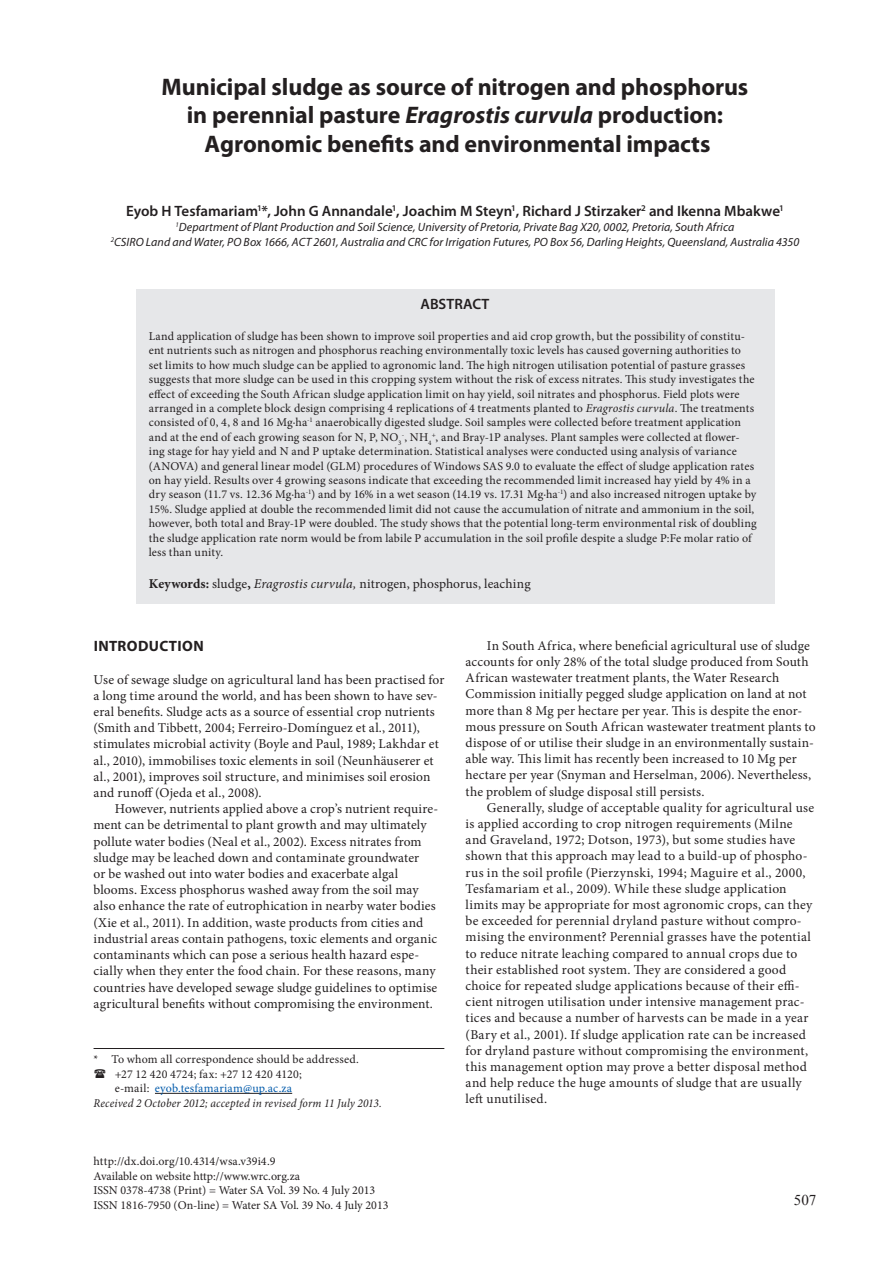
<style>
.page{position:relative;width:893px;height:1263px;background:#fff}
.page>*{position:absolute;margin:0;border:0;box-sizing:border-box;transform-origin:0 0}
.Headline{font:700 24px "Myriad Pro";letter-spacing:-.005em;color:#231f20}
.Author{font:600 15px "Myriad Pro";color:#231f20}
.Subhead_1{font:700 15px "Myriad Pro";letter-spacing:.025em;color:#231f20}
.t1{font:15px "Times New Roman";color:#231f20}
.Body_Text{font:13.5px/16.2px "Minion Pro";letter-spacing:.01em;color:#231f20}
.Body_text_no_indent{font:13.5px/16.2px "Minion Pro";letter-spacing:.01em;color:#231f20}
.Keywords{font:13.5px "Minion Pro";letter-spacing:.005em;color:#231f20}
.Abstract{font:12px/14.4px "Minion Pro";letter-spacing:.01em;color:#231f20}
.Address{font:italic 12px "Myriad Pro";letter-spacing:.005em;color:#231f20}
.Body_text_2{font:12px "Minion Pro";letter-spacing:.01em;color:#231f20}
.Body_text_2-2{font:italic 12px "Minion Pro";letter-spacing:.015em;color:#231f20;scale:.95 1}
.Body_text_2-3{font:12px "Minion Pro";letter-spacing:.015em;color:#015aaa}
.s1{font-style:italic}
.s2{font-weight:700}
.s3{color:#231f20}
</style>
<div class="page">
<div style="left:136px;top:289px;width:638px;height:315px;background:#e6e7e9"></div>
<hr style="left:155px;top:1093px;width:137px;height:1px;background:#231f20">
<hr style="left:94px;top:1048px;width:350px;height:1px;background:#231f20">
<p class="Headline" style="left:162px;top:71px;width:588px">Municipal sludge as source of nitrogen and phosphorus</p>
<p class="Headline" style="left:187px;top:100px;width:538px">in perennial pasture <span class="s1">Eragrostis curvula</span> production:</p>
<p class="Headline" style="left:205px;top:128px;width:507px">Agronomic benefits and environmental impacts</p>
<p class="Author" style="left:126px;top:201px;width:659px">Eyob H Tesfamariam<sup>1</sup>*, John G Annandale<sup>1</sup>, Joachim M Steyn<sup>1</sup>, Richard J Stirzaker<sup>2</sup> and Ikenna Mbakwe<sup>1</sup></p>
<p class="Address" style="left:176px;top:219px;width:560px"><sup>1</sup>Department of Plant Production and Soil Science, University of Pretoria, Private Bag X20, 0002, Pretoria, South Africa</p>
<p class="Address" style="left:111px;top:234px;width:690px"><sup>2</sup>CSIRO Land and Water, PO Box 1666, ACT 2601, Australia and CRC for Irrigation Futures, PO Box 56, Darling Heights, Queensland, Australia 4350</p>
<p class="Author" style="left:420px;top:295px;width:70px">ABSTRACT</p>
<p class="Abstract" style="left:149px;top:329px;width:609px">Land application of sludge has been shown to improve soil properties and aid crop growth, but the possibility of constitu&shy;ent nutrients such as nitrogen and phosphorus reaching environmentally toxic levels has caused governing authorities to set limits to how much sludge can be applied to agronomic land. The high nitrogen utilisation potential of pasture grasses suggests that more sludge can be used in this cropping system without the risk of excess nitrates. This study investigates the effect of exceeding the South African sludge application limit on hay yield, soil nitrates and phosphorus. Field plots were arranged in a complete block design comprising 4 replications of 4 treatments planted to <span class="s1">Eragrostis curvula</span>. The treatments consisted of 0, 4, 8 and 16 Mg∙ha<sup>-1</sup> anaerobically digested sludge. Soil samples were collected before treatment application and at the end of each growing season for N, P, NO<sub>3</sub><sup>-</sup>, NH<sub>4</sub><sup>+</sup>, and Bray-1P analyses. Plant samples were collected at flower&shy;ing stage for hay yield and N and P uptake determination. Statistical analyses were conducted using analysis of variance (ANOVA) and general linear model (GLM) procedures of Windows SAS 9.0 to evaluate the effect of sludge application rates on hay yield. Results over 4 growing seasons indicate that exceeding the recommended limit increased hay yield by 4% in a dry season (11.7 vs. 12.36 Mg∙ha<sup>-1</sup>) and by 16% in a wet season (14.19 vs. 17.31 Mg∙ha<sup>-1</sup>) and also increased nitrogen uptake by 15%. Sludge applied at double the recommended limit did not cause the accumulation of nitrate and ammonium in the soil, however, both total and Bray-1P were doubled. The study shows that the potential long-term environmental risk of doubling the sludge application rate norm would be from labile P accumulation in the soil profile despite a sludge P:Fe molar ratio of less than unity.</p>
<p class="Keywords" style="left:149px;top:575px;width:383px"><span class="s2">Keywords:</span> sludge<span class="s2">,</span> <span class="s1">Eragrostis curvula,</span> nitrogen, phosphorus, leaching</p>
<p class="Subhead_1" style="left:94px;top:636px;width:112px">INTRODUCTION</p>
<p class="Body_text_no_indent" style="left:94px;top:671px;width:352px">Use of sewage sludge on agricultural land has been practised for a long time around the world, and has been shown to have sev&shy;eral benefits. Sludge acts as a source of essential crop nutrients (Smith and Tibbett, 2004; Ferreiro-Domínguez et al., 2011), stimulates microbial activity (Boyle and Paul, 1989; Lakhdar et al., 2010), immobilises toxic elements in soil (Neunhäuserer et al., 2001), improves soil structure, and minimises soil erosion and runoff (Ojeda et al., 2008).</p>
<p class="Body_Text" style="left:94px;top:801px;width:346px;text-indent:21px">However, nutrients applied above a crop’s nutrient require&shy;ment can be detrimental to plant growth and may ultimately pollute water bodies (Neal et al., 2002). Excess nitrates from sludge may be leached down and contaminate groundwater<br>or be washed out into water bodies and exacerbate algal blooms. Excess phosphorus washed away from the soil may also enhance the rate of eutrophication in nearby water bodies (Xie et al., 2011). In addition, waste products from cities and industrial areas contain pathogens, toxic elements and organic contaminants which can pose a serious health hazard espe&shy;cially when they enter the food chain. For these reasons, many countries have developed sewage sludge guidelines to optimise agricultural benefits without compromising the environment.</p>
<p class="Body_text_2" style="left:94px;top:1051px;width:267px">* To whom all correspondence should be addressed.</p>
<p class="Body_text_2" style="left:115px;top:1066px;width:189px">+27 12 420 4724; fax: +27 12 420 4120;</p>
<p class="Body_text_2-3" style="left:115px;top:1080px;width:179px"><span class="s3">e-mail:</span> eyob.tesfamariam@up.ac.za</p>
<p class="Body_text_2-2" style="left:94px;top:1094px;width:305px">Received 2 October 2012; accepted in revised form 11 July 2013.</p>
<p class="Body_Text" style="left:466px;top:637px;width:351px;text-indent:21px">In South Africa, where beneficial agricultural use of sludge accounts for only 28% of the total sludge produced from South African wastewater treatment plants, the Water Research Commission initially pegged sludge application on land at not more than 8 Mg per hectare per year. This is despite the enor&shy;mous pressure on South African wastewater treatment plants to dispose of or utilise their sludge in an environmentally sustain&shy;able way. This limit has recently been increased to 10 Mg per hectare per year (Snyman and Herselman, 2006). Nevertheless, the problem of sludge disposal still persists.</p>
<p class="Body_Text" style="left:466px;top:799px;width:350px;text-indent:21px">Generally, sludge of acceptable quality for agricultural use is applied according to crop nitrogen requirements (Milne and Graveland, 1972; Dotson, 1973), but some studies have shown that this approach may lead to a build-up of phospho&shy;rus in the soil profile (Pierzynski, 1994; Maguire et al., 2000, Tesfamariam et al., 2009). While these sludge application limits may be appropriate for most agronomic crops, can they be exceeded for perennial dryland pasture without compro&shy;mising the environment? Perennial grasses have the potential to reduce nitrate leaching compared to annual crops due to their established root system. They are considered a good choice for repeated sludge applications because of their effi&shy;cient nitrogen utilisation under intensive management prac&shy;tices and because a number of harvests can be made in a year (Bary et al., 2001). If sludge application rate can be increased for dryland pasture without compromising the environment, this management option may prove a better disposal method and help reduce the huge amounts of sludge that are usually left unutilised.</p>
<p class="Body_text_2" style="left:94px;top:1153px;width:183px">http://dx.doi.org/10.4314/wsa.v39i4.9</p>
<p class="Abstract" style="left:94px;top:1169px;width:208px">Available on website http://www.wrc.org.za</p>
<p class="Abstract" style="left:94px;top:1183px;width:283px">ISSN 0378-4738 (Print) = Water SA Vol. 39 No. 4 July 2013</p>
<p class="Abstract" style="left:94px;top:1197px;width:297px">ISSN 1816-7950 (On-line) = Water SA Vol. 39 No. 4 July 2013</p>
<p class="t1" style="left:794px;top:1190px;width:24px">507</p>
</div>
